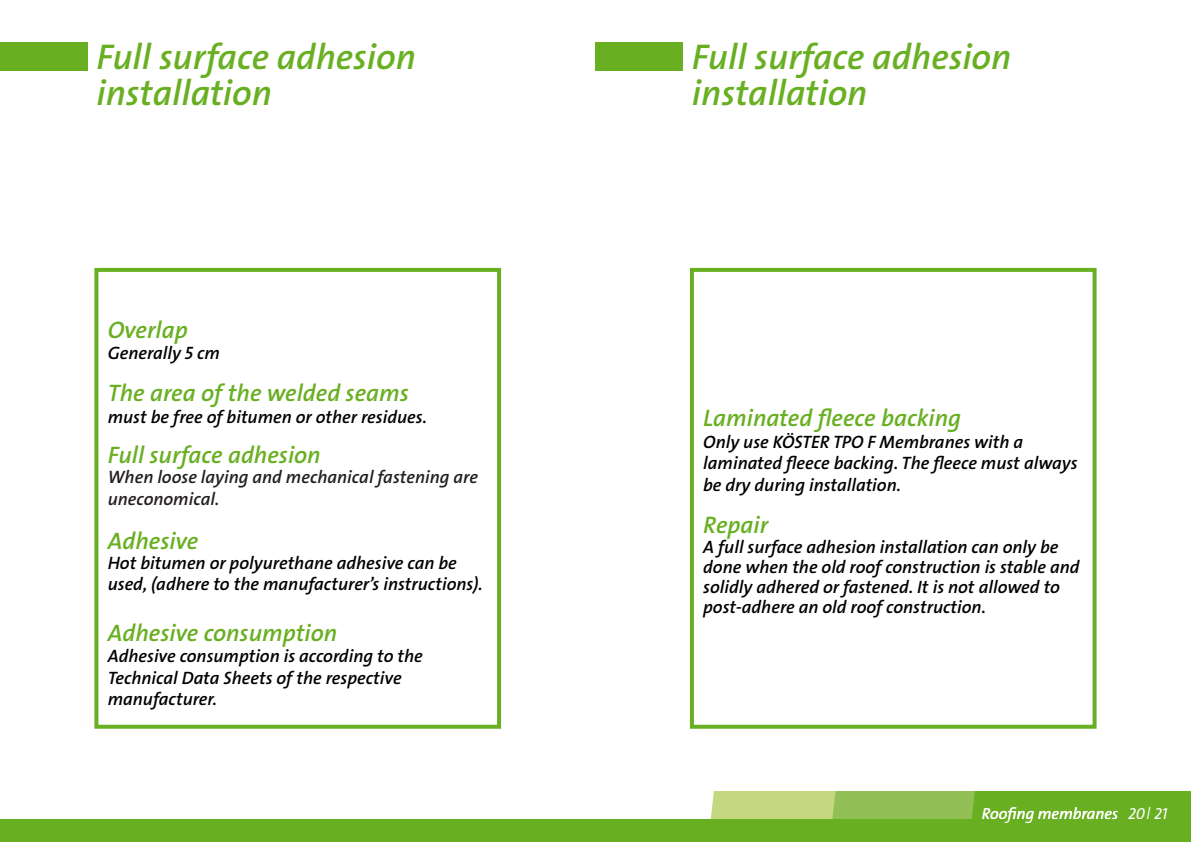
<style>
.page{position:relative;width:1191px;height:842px;background:#fff}
.page>*{position:absolute;margin:0;border:0;box-sizing:border-box;transform-origin:0 0}
.t1{font:36px/36px "The Sans LP6 Se Bld IT";color:#69af22}
.t2{font:24px "The Sans LP6 Se Bld IT";color:#69af22}
.t3{font:18px/21.6px "The Sans LP6 Se Bld IT";color:#000}
.t4{font:18px/22px "The Sans LP6 Se Bld IT";color:#241f1f}
.t5{font:16px "The Sans LP5 Plain IT";color:#fff}
</style>
<div class="page">
<svg style="left:710px;top:791px;width:481px;height:28px;background:#8cbe49"></svg>
<div style="left:690px;top:268px;width:406px;height:461px;border:4px solid #69af22"></div>
<div style="left:0;top:819px;width:1191px;height:23px;background:#69af22"></div>
<div style="left:94px;top:268px;width:407px;height:461px;border:4px solid #69af22"></div>
<div style="left:0;top:43px;width:88px;height:28px;background:#69af22"></div>
<div style="left:595px;top:43px;width:88px;height:28px;background:#69af22"></div>
<h1 class="t1" style="left:96px;top:40px;width:321px">Full surface adhesion installation</h1>
<h1 class="t1" style="left:692px;top:40px;width:321px">Full surface adhesion installation</h1>
<h2 class="t2" style="left:108px;top:314px;width:81px">Overlap</h2>
<p class="t3" style="left:108px;top:343px;width:113px">Generally 5 cm</p>
<h2 class="t2" style="left:108px;top:378px;width:303px">The area of the welded seams</h2>
<p class="t3" style="left:108px;top:406px;width:321px">must be free of bitumen or other residues.</p>
<h2 class="t2" style="left:108px;top:439px;width:214px">Full surface adhesion</h2>
<p class="t4" style="left:108px;top:466px;width:372px">When loose laying and mechanical fastening are uneconomical.</p>
<h2 class="t2" style="left:108px;top:525px;width:92px">Adhesive</h2>
<p class="t3" style="left:108px;top:552px;width:376px">Hot bitumen or polyurethane adhesive can be used, (adhere to the manufacturer’s instructions).</p>
<h2 class="t2" style="left:108px;top:617px;width:231px">Adhesive consumption</h2>
<p class="t3" style="left:108px;top:646px;width:317px">Adhesive consumption is according to the<br>Technical Data Sheets of the respective manufacturer.</p>
<h2 class="t2" style="left:703px;top:403px;width:259px">Laminated fleece backing</h2>
<p class="t3" style="left:703px;top:431px;width:376px">Only use KÖSTER TPO F Membranes with a laminated fleece backing. The fleece must always be dry during installation.</p>
<h2 class="t2" style="left:703px;top:509px;width:66px">Repair</h2>
<p class="t3" style="left:703px;top:537px;width:378px;line-height:20px">A full surface adhesion installation can only be done when the old roof construction is stable and solidly adhered or fastened. It is not allowed to post-adhere an old roof construction.</p>
<p class="t5" style="left:982px;top:804px;width:138px">Roofing membranes</p>
<p class="t5" style="left:1128px;top:804px;width:41px">20| 21</p>
</div>
